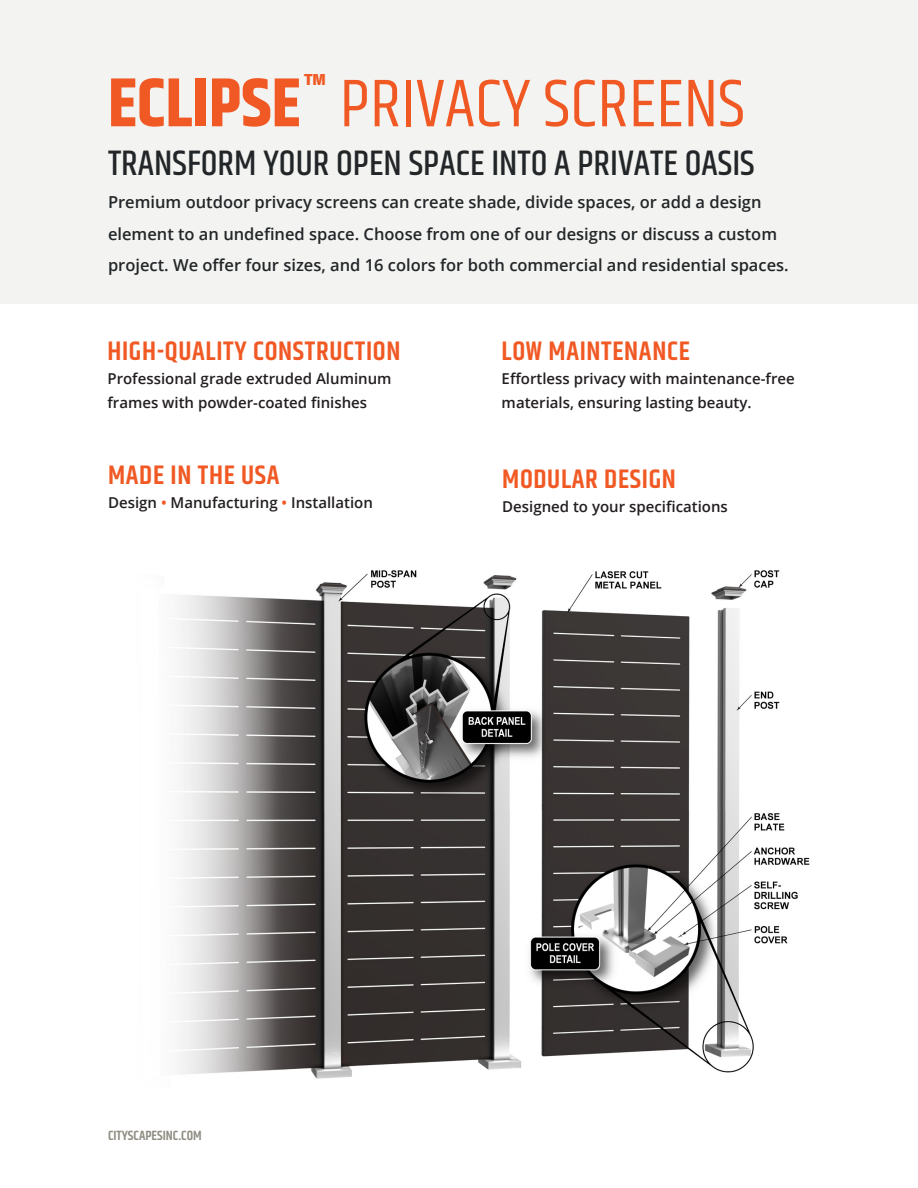
<style>
.page{position:relative;width:918px;height:1188px;background:#fff}
.page>*{position:absolute;margin:0;border:0;box-sizing:border-box;transform-origin:0 0}
.t1{font:69px "Khand";color:#f15924}
.t2{font:500 36px "Khand";color:#222628}
.t3{font:600 27px "Khand";letter-spacing:.025em;color:#f15924}
.t4{font:600 16.5px/31.5px "Open Sans";color:#222628}
.t5{font:600 15px/24px "Open Sans";color:#231f20}
.t6{font:600 13.5px "Khand";color:#8f8d82}
.s1{font-weight:700}
.s2{color:#f15924}
</style>
<div class="page">
<div style="left:0;top:0;width:918px;height:303px;background:#f3f3f1"></div>
<img style="left:179px;top:570px;width:631px;height:509px">
<h1 class="t1" style="left:108px;top:62px;width:638px"><span class="s1">ECLIPSE</span><sup>™</sup> PRIVACY SCREENS</h1>
<h2 class="t2" style="left:108px;top:140px;width:648px">TRANSFORM YOUR OPEN SPACE INTO A PRIVATE OASIS</h2>
<p class="t4" style="left:108px;top:186px;width:682px">Premium outdoor privacy screens can create shade, divide spaces, or add a design element to an undefined space. Choose from one of our designs or discuss a custom project. We offer four sizes, and 16 colors for both commercial and residential spaces.</p>
<h3 class="t3" style="left:107px;top:333px;width:295px">HIGH-QUALITY CONSTRUCTION</h3>
<p class="t5" style="left:107px;top:366px;width:286px">Professional grade extruded Aluminum frames with powder-coated finishes</p>
<h3 class="t3" style="left:108px;top:457px;width:173px">MADE IN THE USA</h3>
<p class="t5" style="left:108px;top:491px;width:266px">Design <span class="s2">•</span> Manufacturing <span class="s2">•</span> Installation</p>
<h3 class="t3" style="left:502px;top:333px;width:190px">LOW MAINTENANCE</h3>
<p class="t5" style="left:502px;top:366px;width:295px">Effortless privacy with maintenance-free materials, ensuring lasting beauty.</p>
<h3 class="t3" style="left:502px;top:461px;width:175px">MODULAR DESIGN</h3>
<p class="t5" style="left:502px;top:494px;width:227px">Designed to your specifications</p>
<p class="t6" style="left:108px;top:1127px;width:95px">CITYSCAPESINC.COM</p>
</div>
